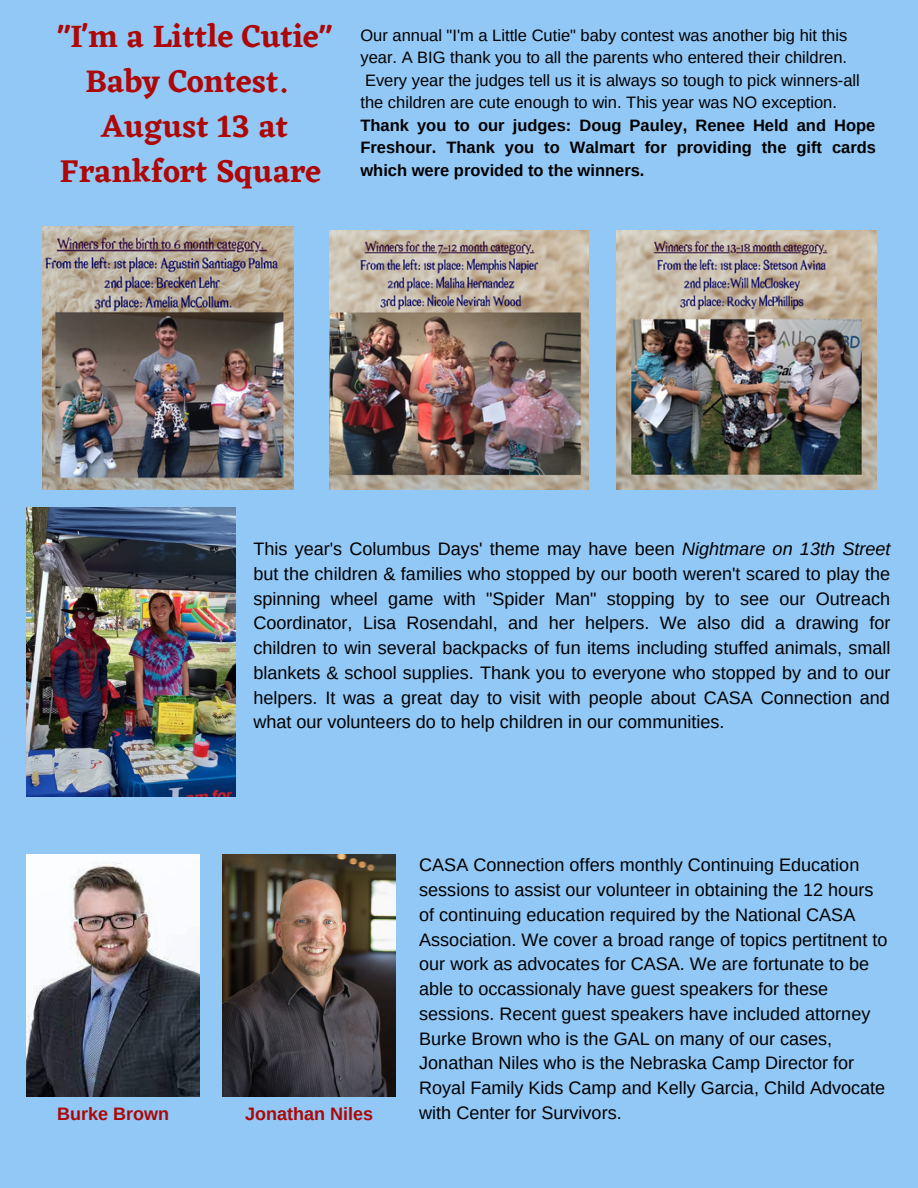
<style>
.page{position:relative;width:918px;height:1188px;background:#92c8f6}
.page>*{position:absolute;margin:0;border:0;box-sizing:border-box;transform-origin:0 0}
.t1{font:600 32.25px/45px "Eczar";color:#ad0707;text-align:center}
.t2{font:18px/24.8px "Arimo";color:#000;text-align:justify}
.t3{font:700 18px "Arimo";color:#ad0707}
.t4{font:16.5px/22.5px "Arimo";color:#000}
.t5{font:700 16.5px/22.5px "Arimo";color:#000;text-align:justify}
.s1{font-style:italic}
</style>
<div class="page">
<img style="left:43px;top:226px;width:251px;height:264px">
<img style="left:617px;top:230px;width:260px;height:259px">
<img style="left:330px;top:230px;width:258px;height:259px">
<img style="left:27px;top:507px;width:208px;height:289px">
<img style="left:27px;top:855px;width:172px;height:242px">
<img style="left:223px;top:855px;width:173px;height:242px">
<h1 class="t1" style="left:57px;top:13px;width:276px">"I'm a Little Cutie"<br>Baby Contest.<br>August 13 at<br>Frankfort Square</h1>
<p class="t4" style="left:360px;top:24px;width:501px">Our annual "I'm a Little Cutie" baby contest was another big hit this year. A BIG thank you to all the parents who entered their children.<br>Every year the judges tell us it is always so tough to pick winners-all the children are cute enough to win. This year was NO exception.</p>
<p class="t5" style="left:360px;top:114px;width:517px">Thank you to our judges: Doug Pauley, Renee Held and Hope Freshour. Thank you to Walmart for providing the gift cards which were provided to the winners.</p>
<p class="t2" style="left:253px;top:536px;width:639px">This year's Columbus Days' theme may have been <span class="s1">Nightmare on 13th Street </span>but the children &amp; families who stopped by our booth weren't scared to play the spinning wheel game with "Spider Man" stopping by to see our Outreach Coordinator, Lisa Rosendahl, and her helpers. We also did a drawing for children to win several backpacks of fun items including stuffed animals, small blankets &amp; school supplies. Thank you to everyone who stopped by and to our helpers. It was a great day to visit with people about CASA Connection and what our volunteers do to help children in our communities.</p>
<p class="t2" style="left:419px;top:853px;width:470px;text-align:left">CASA Connection offers monthly Continuing Education sessions to assist our volunteer in obtaining the 12 hours of continuing education required by the National CASA Association. We cover a broad range of topics pertitnent to our work as advocates for CASA. We are fortunate to be able to occassionaly have guest speakers for these sessions. Recent guest speakers have included attorney Burke Brown who is the GAL on many of our cases, Jonathan Niles who is the Nebraska Camp Director for Royal Family Kids Camp and Kelly Garcia, Child Advocate</p>
<p class="t3" style="left:57px;top:1103px;width:113px">Burke Brown</p>
<p class="t3" style="left:245px;top:1103px;width:129px">Jonathan Niles</p>
<p class="t2" style="left:419px;top:1100px;width:204px">with Center for Survivors.</p>
</div>
